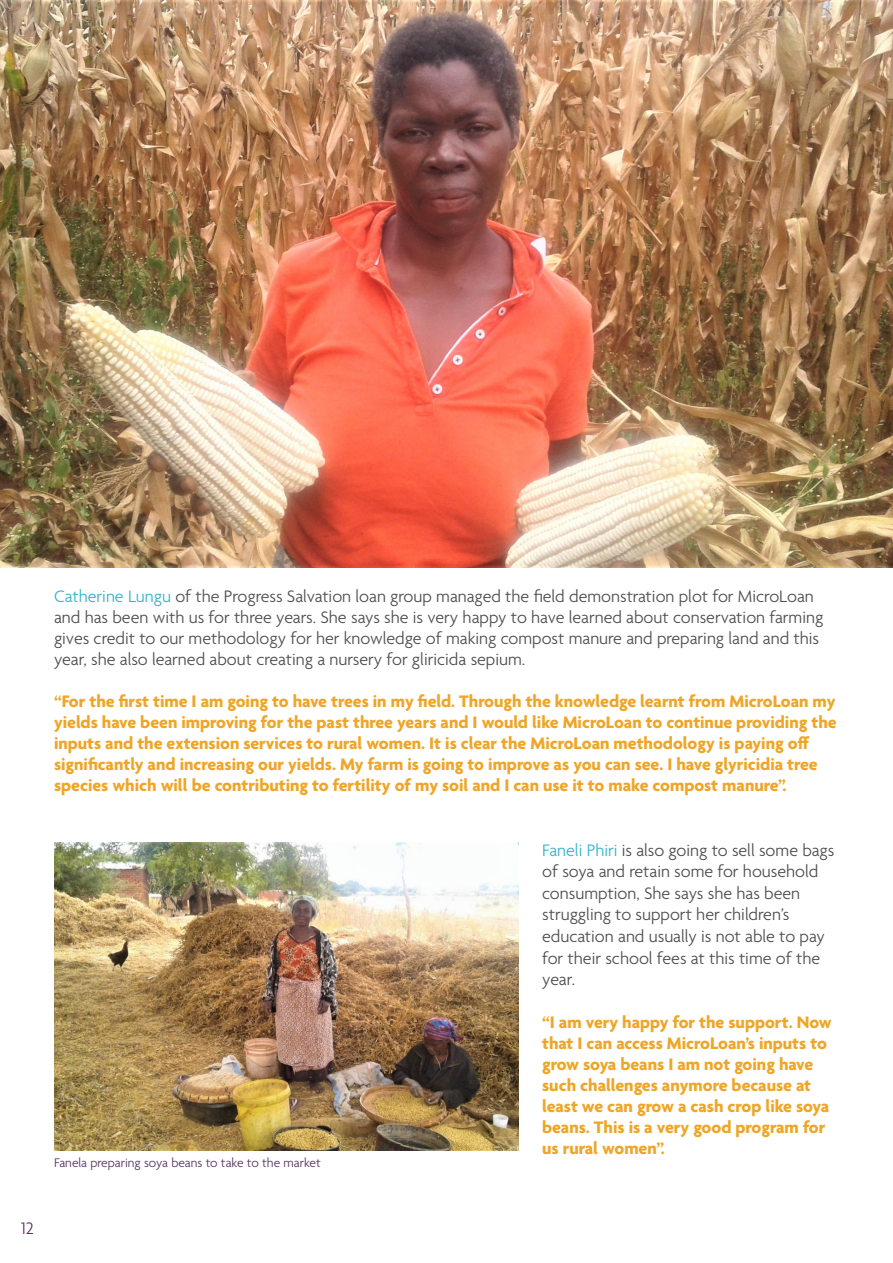
<style>
.page{position:relative;width:893px;height:1263px;background:#fff}
.page>*{position:absolute;margin:0;border:0;box-sizing:border-box;transform-origin:0 0}
.t1{font:700 18px/21.1px "Agenda";color:#efa527}
.t2{font:300 18px/21.6px "Agenda";color:#4d4d4d}
.t3{font:300 18px "Agenda";color:#563062}
.t4{font:300 13.5px "Agenda";color:#563062}
.s1{color:#32b3ca}
</style>
<div class="page">
<img style="left:55px;top:843px;width:464px;height:307px">
<img style="left:0;top:0;width:893px;height:567px">
<p class="t2" style="left:54px;top:587px;width:771px;line-height:21px"><span class="s1">Catherine Lungu</span> of the Progress Salvation loan group managed the field demonstration plot for MicroLoan and has been with us for three years. She says she is very happy to have learned about conservation farming gives credit to our methodology for her knowledge of making compost manure and preparing land and this year, she also learned about creating a nursery for gliricida sepium.</p>
<p class="t1" style="left:54px;top:692px;width:784px">“For the first time I am going to have trees in my field. Through the knowledge learnt from MicroLoan my yields have been improving for the past three years and I would like MicroLoan to continue providing the inputs and the extension services to rural women. It is clear the MicroLoan methodology is paying off significantly and increasing our yields. My farm is going to improve as you can see. I have glyricidia tree species which will be contributing to fertility of my soil and I can use it to make compost manure”.</p>
<p class="t4" style="left:54px;top:1155px;width:268px">Fanela preparing soya beans to take to the market</p>
<p class="t2" style="left:542px;top:840px;width:294px"><span class="s1">Faneli Phiri</span> is also going to sell some bags of soya and retain some for household consumption, She says she has been struggling to support her children’s education and usually is not able to pay for their school fees at this time of the year.</p>
<p class="t1" style="left:542px;top:1012px;width:291px">“I am very happy for the support. Now that I can access MicroLoan’s inputs to grow soya beans I am not going have such challenges anymore because at least we can grow a cash crop like soya beans. This is a very good program for us rural women”.</p>
<p class="t3" style="left:21px;top:1218px;width:14px">12</p>
</div>
